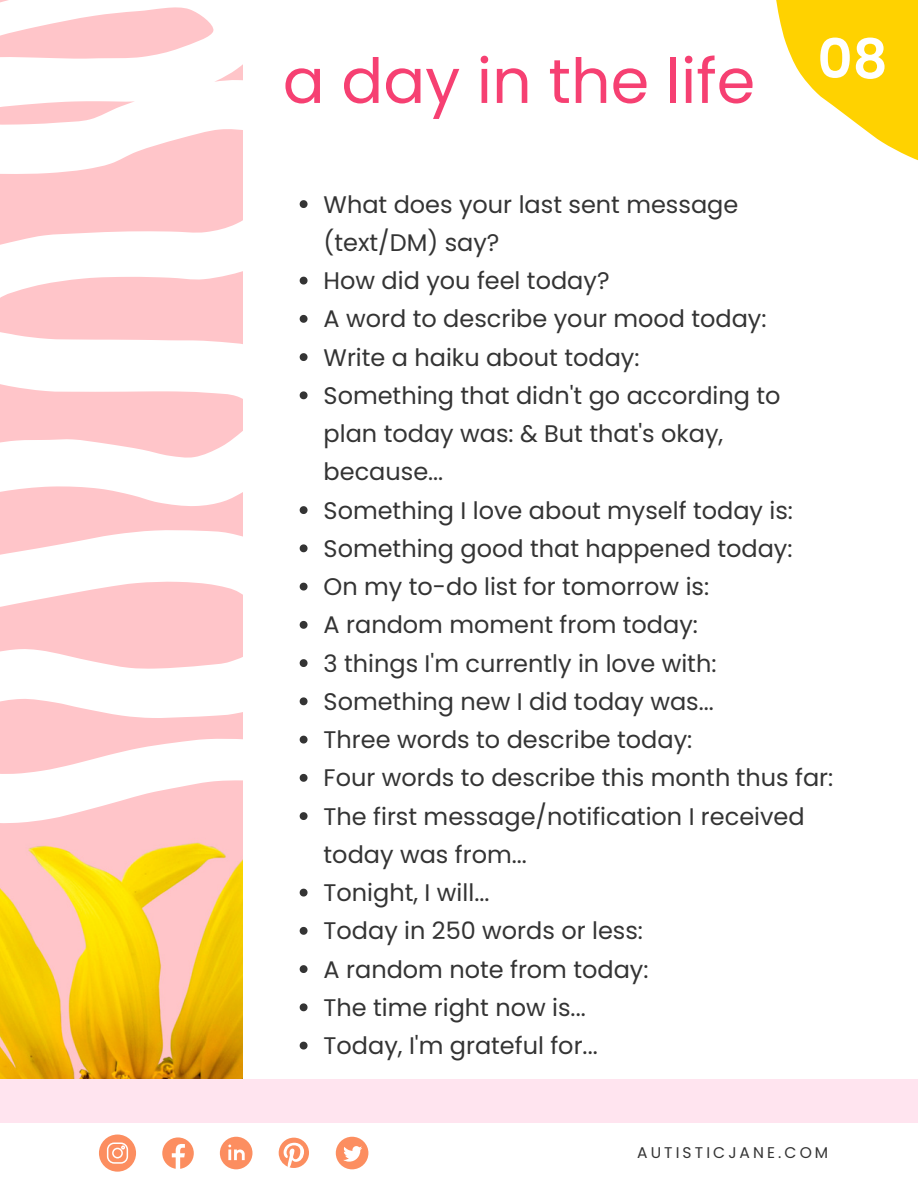
<style>
.page{position:relative;width:918px;height:1188px;background:#fff}
.page>*{position:absolute;margin:0;border:0;box-sizing:border-box;transform-origin:0 0}
.t1{font:62.1px "Poppins";color:#f64072}
.t2{font:600 54.6px "Poppins";color:#fff}
.t3{font:24px/38.2px "Poppins";color:#343434}
.t4{font:15.45px "Poppins";letter-spacing:.2em;color:#343434}
</style>
<div class="page">
<img style="left:0;top:0;width:243px;height:1079px">
<svg style="left:0;top:5px;width:300px;height:819px"></svg>
<svg style="left:300px;top:200px;width:8px;height:8px"></svg>
<svg style="left:300px;top:277px;width:8px;height:8px"></svg>
<svg style="left:300px;top:315px;width:8px;height:8px"></svg>
<svg style="left:300px;top:353px;width:8px;height:8px"></svg>
<svg style="left:300px;top:391px;width:8px;height:8px"></svg>
<svg style="left:300px;top:506px;width:8px;height:8px"></svg>
<svg style="left:300px;top:544px;width:8px;height:8px"></svg>
<svg style="left:300px;top:583px;width:8px;height:8px"></svg>
<svg style="left:300px;top:621px;width:8px;height:8px"></svg>
<svg style="left:300px;top:659px;width:8px;height:8px"></svg>
<svg style="left:300px;top:697px;width:8px;height:8px"></svg>
<svg style="left:300px;top:736px;width:8px;height:8px"></svg>
<svg style="left:300px;top:774px;width:8px;height:8px"></svg>
<svg style="left:300px;top:812px;width:8px;height:8px"></svg>
<svg style="left:300px;top:889px;width:8px;height:8px"></svg>
<svg style="left:300px;top:927px;width:8px;height:8px"></svg>
<svg style="left:300px;top:965px;width:8px;height:8px"></svg>
<svg style="left:300px;top:1003px;width:8px;height:8px"></svg>
<svg style="left:300px;top:1042px;width:8px;height:8px"></svg>
<div style="left:0;top:1079px;width:918px;height:44px;background:#ffe4ef"></div>
<svg style="left:162px;top:1137px;width:32px;height:32px"></svg>
<svg style="left:99px;top:1135px;width:37px;height:37px"></svg>
<svg style="left:220px;top:1137px;width:32px;height:32px"></svg>
<svg style="left:336px;top:1137px;width:32px;height:32px"></svg>
<svg style="left:279px;top:1138px;width:30px;height:30px"></svg>
<svg style="left:793px;top:0;width:125px;height:161px;fill:#ffd200"></svg>
<h1 class="t1" style="left:283px;top:38px;width:474px">a day in the life</h1>
<h2 class="t2" style="left:817px;top:21px;width:72px">08</h2>
<p class="t3" style="left:324px;top:185px;width:511px">What does your last sent message (text/DM) say?<br>How did you feel today?<br>A word to describe your mood today:<br>Write a haiku about today:<br>Something that didn't go according to plan today was: &amp; But that's okay, because...<br>Something I love about myself today is:<br>Something good that happened today:<br>On my to-do list for tomorrow is:<br>A random moment from today:<br>3 things I'm currently in love with:<br>Something new I did today was...<br>Three words to describe today:<br>Four words to describe this month thus far:<br>The first message/notification I received today was from...<br>Tonight, I will...<br>Today in 250 words or less:<br>A random note from today:<br>The time right now is...<br>Today, I'm grateful for...</p>
<p class="t4" style="left:637px;top:1142px;width:193px">AUTISTICJANE.COM</p>
</div>
